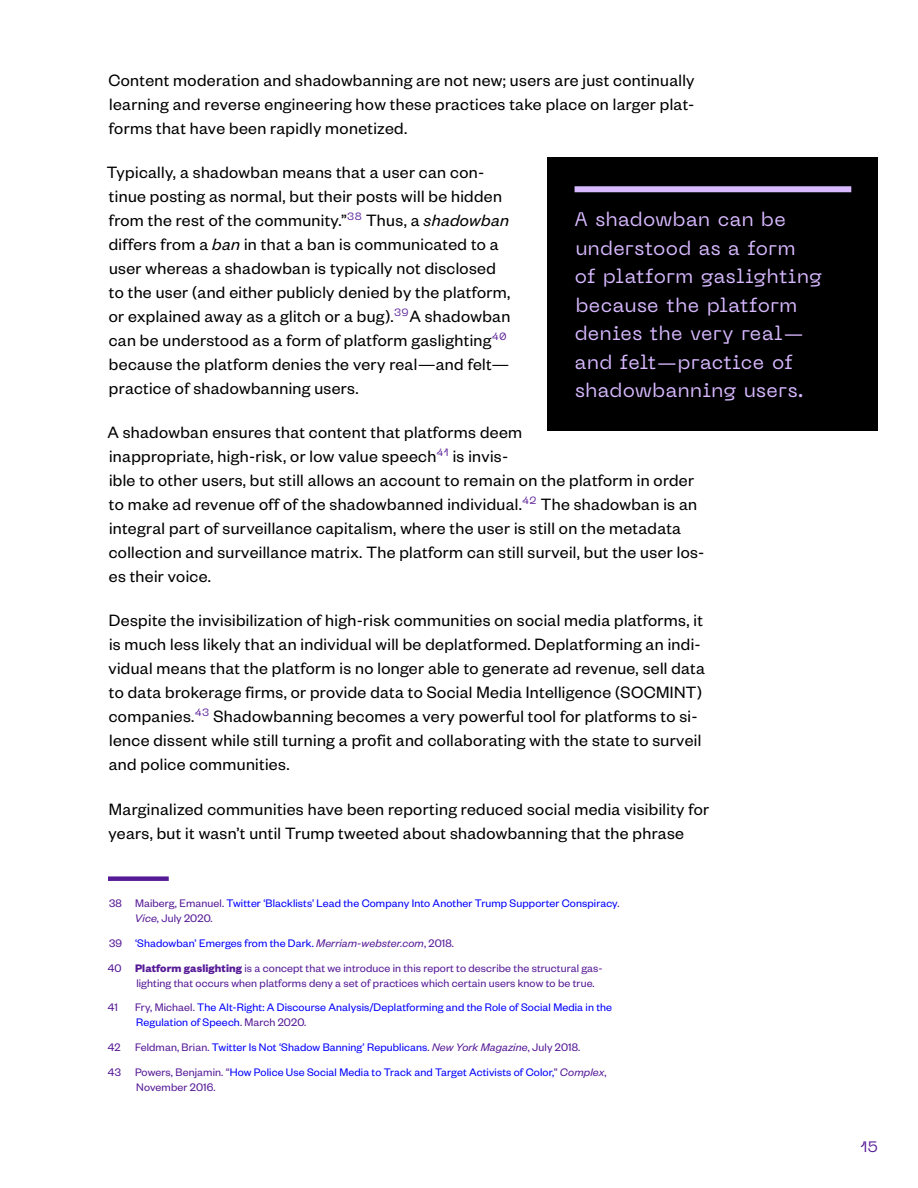
<style>
.page{position:relative;width:918px;height:1188px;background:#fff}
.page>*{position:absolute;margin:0;border:0;box-sizing:border-box;transform-origin:0 0}
.t1{font:19.5px/28.5px "Neue Machina";letter-spacing:.02em;color:#d8b9ff}
.t2{font:18px/24px "Founders Grotesk";letter-spacing:.02em;color:#000}
.t3{font:15px "Neue Machina";color:#561a96}
.t4{font:12px/15px "Founders Grotesk";letter-spacing:.01em;color:#00f}
.t5{font:12px/24.8px "Founders Grotesk";letter-spacing:.01em;color:#561a96}
.s1{font-style:italic}
.s2{color:#561a96}
.s3{font-style:italic;color:#561a96}
.s4{color:#00f}
.s5{font-weight:700}
</style>
<div class="page">
<div style="left:108px;top:876px;width:61px;height:5px;background:#561a96"></div>
<div style="left:548px;top:158px;width:330px;height:273px;background:#000"></div>
<div style="left:575px;top:186px;width:276px;height:6px;background:#d8b9ff"></div>
<p class="t2" style="left:109px;top:67px;width:588px;text-align:justify">Content moderation and shadowbanning are not new; users are just continually learning and reverse engineering how these practices take place on larger plat&shy;forms that have been rapidly monetized.</p>
<p class="t2" style="left:107px;top:159px;width:405px">Typically, a shadowban means that a user can con&shy;tinue posting as normal, but their posts will be hidden from the rest of the community.”<sup>38</sup> Thus, a <span class="s1">shadowban </span>differs from a <span class="s1">ban</span> in that a ban is communicated to a user whereas a shadowban is typically not disclosed to the user (and either publicly denied by the platform, or explained away as a glitch or a bug).<sup>39</sup>A shadowban can be understood as a form of platform gaslighting<sup>40 </sup>because the platform denies the very real—and felt— practice of shadowbanning users.</p>
<p class="t2" style="left:107px;top:419px;width:599px">A shadowban ensures that content that platforms deem<br>inappropriate, high-risk, or low value speech<sup>41</sup> is invis-<br>ible to other users, but still allows an account to remain on the platform in order to make ad revenue off of the shadowbanned individual.<sup>42</sup> The shadowban is an integral part of surveillance capitalism, where the user is still on the metadata collection and surveillance matrix. The platform can still surveil, but the user los&shy;es their voice.</p>
<p class="t2" style="left:108px;top:608px;width:598px">Despite the invisibilization of high-risk communities on social media platforms, it is much less likely that an individual will be deplatformed. Deplatforming an indi&shy;vidual means that the platform is no longer able to generate ad revenue, sell data to data brokerage firms, or provide data to Social Media Intelligence (SOCMINT) companies.<sup>43</sup> Shadowbanning becomes a very powerful tool for platforms to si&shy;lence dissent while still turning a profit and collaborating with the state to surveil and police communities.</p>
<p class="t2" style="left:109px;top:796px;width:602px">Marginalized communities have been reporting reduced social media visibility for years, but it wasn’t until Trump tweeted about shadowbanning that the phrase</p>
<p class="t1" style="left:574px;top:205px;width:249px">A shadowban can be understood as a form<br>of platform gaslighting because the platform denies the very real— and felt—practice of shadowbanning users.</p>
<p class="t4" style="left:135px;top:895px;width:486px;text-indent:-26px"><span class="s2">38 Maiberg, Emanuel.</span> Twitter ‘Blacklists’ Lead the Company Into Another Trump Supporter Conspiracy<span class="s2">.<br></span><span class="s3">Vice</span><span class="s2">, July 2020.</span></p>
<p class="t5" style="left:108px;top:930px;width:496px">39 <span class="s4">‘Shadowban’ Emerges from the Dark.</span> <span class="s1">Merriam-webster.com</span>, 2018.<br>40 <span class="s5">Platform gaslighting</span> is a concept that we introduce in this report to describe the structural gas-</p>
<p class="t5" style="left:136px;top:970px;width:460px">lighting that occurs when platforms deny a set of practices which certain users know to be true.</p>
<p class="t5" style="left:108px;top:995px;width:12px">41</p>
<p class="t4" style="left:135px;top:999px;width:479px"><span class="s2">Fry, Michael.</span> The Alt-Right: A Discourse Analysis/Deplatforming and the Role of Social Media in the<br>Regulation of Speech<span class="s2">. March 2020.</span></p>
<p class="t4" style="left:108px;top:1034px;width:500px;line-height:24.8px"><span class="s2">42 Feldman, Brian.</span> Twitter Is Not ‘Shadow Banning’ Republicans<span class="s2">.</span> <span class="s3">New York Magazine</span><span class="s2">, July 2018.<br>43 Powers, Benjamin. “</span>How Police Use Social Media to Track and Target Activists of Color,<span class="s2">”</span> <span class="s3">Complex</span><span class="s2">,</span></p>
<p class="t5" style="left:136px;top:1074px;width:81px">November 2016.</p>
<p class="t3" style="left:860px;top:1137px;width:19px">15</p>
</div>
